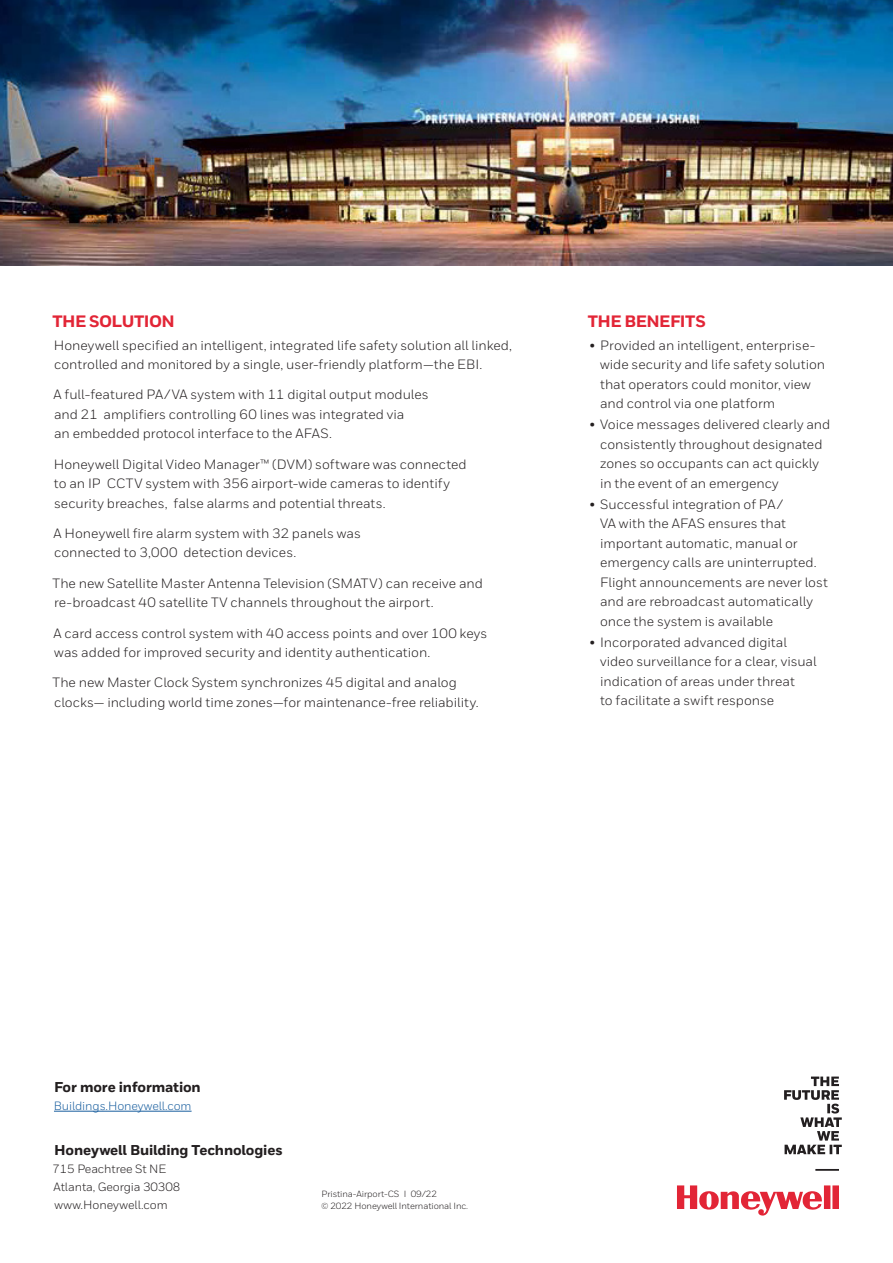
<style>
.page{position:relative;width:893px;height:1263px;background:#fff}
.page>*{position:absolute;margin:0;border:0;box-sizing:border-box;transform-origin:0 0}
.Heading_2__11_12{font:800 16.5px "Honeywell Sans";letter-spacing:-.03em;color:#e22536}
.Cover__Address_Block{font:800 14.25px "Honeywell Sans";letter-spacing:-.01em;color:#231f20}
.Body__9_13_pt{font:13.5px/19.5px "Honeywell Sans";color:#231f20}
.Cover__Address_Block-2{font:12px "Honeywell Sans";letter-spacing:-.01em;color:#231f20}
.Cover__Address_Block-3{font:12px "Honeywell Sans";letter-spacing:-.01em;color:#175d9e}
._24_Back__Address_Bl{font:12px "Honeywell Sans";color:#231f20}
.Cover__Copyright{font:9px "Honeywell Sans";letter-spacing:-.01em;color:#231f20}
</style>
<div class="page">
<svg style="left:677px;top:1185px;width:162px;height:31px"></svg>
<svg style="left:784px;top:1076px;width:58px;height:95px"></svg>
<hr style="left:54px;top:1111px;width:138px;height:1px;background:#175d9e">
<img style="left:0;top:0;width:893px;height:266px">
<p class="Heading_2__11_12" style="left:52px;top:311px;width:124px">THE SOLUTION</p>
<p class="Body__9_13_pt" style="left:54px;top:335px;width:460px">Honeywell specified an intelligent, integrated life safety solution all linked, controlled and monitored by a single, user-friendly platform—the EBI.</p>
<p class="Body__9_13_pt" style="left:54px;top:385px;width:377px">A full-featured PA/VA system with 11 digital output modules and 21 amplifiers controlling 60 lines was integrated via<br>an embedded protocol interface to the AFAS.</p>
<p class="Body__9_13_pt" style="left:54px;top:454px;width:414px">Honeywell Digital Video Manager™ (DVM) software was connected to an IP CCTV system with 356 airport-wide cameras to identify security breaches, false alarms and potential threats.</p>
<p class="Body__9_13_pt" style="left:54px;top:524px;width:309px">A Honeywell fire alarm system with 32 panels was connected to 3,000 detection devices.</p>
<p class="Body__9_13_pt" style="left:52px;top:573px;width:432px">The new Satellite Master Antenna Television (SMATV) can receive and re-broadcast 40 satellite TV channels throughout the airport.</p>
<p class="Body__9_13_pt" style="left:54px;top:623px;width:435px">A card access control system with 40 access points and over 100 keys was added for improved security and identity authentication.</p>
<p class="Body__9_13_pt" style="left:52px;top:673px;width:428px">The new Master Clock System synchronizes 45 digital and analog clocks— including world time zones—for maintenance-free reliability.</p>
<p class="Heading_2__11_12" style="left:588px;top:311px;width:120px">THE BENEFITS</p>
<p class="Body__9_13_pt" style="left:600px;top:335px;width:227px;text-indent:-11px">• Provided an intelligent, enterprise&shy;wide security and life safety solution that operators could monitor, view and control via one platform</p>
<p class="Body__9_13_pt" style="left:600px;top:415px;width:232px;text-indent:-11px">• Voice messages delivered clearly and consistently throughout designated zones so occupants can act quickly in the event of an emergency</p>
<p class="Body__9_13_pt" style="left:600px;top:494px;width:229px;text-indent:-11px">• Successful integration of PA/<br>VA with the AFAS ensures that important automatic, manual or emergency calls are uninterrupted.<br>Flight announcements are never lost and are rebroadcast automatically once the system is available</p>
<p class="Body__9_13_pt" style="left:600px;top:632px;width:218px;text-indent:-11px">• Incorporated advanced digital video surveillance for a clear, visual indication of areas under threat<br>to facilitate a swift response</p>
<p class="Cover__Address_Block" style="left:54px;top:1078px;width:148px">For more information</p>
<p class="Cover__Address_Block-3" style="left:54px;top:1099px;width:139px">Buildings.Honeywell.com</p>
<p class="Cover__Address_Block" style="left:54px;top:1141px;width:230px">Honeywell Building Technologies</p>
<p class="Cover__Address_Block-2" style="left:53px;top:1162px;width:115px">715 Peachtree St NE</p>
<p class="Cover__Address_Block-2" style="left:54px;top:1180px;width:128px">Atlanta, Georgia 30308</p>
<p class="_24_Back__Address_Bl" style="left:54px;top:1198px;width:115px">www.Honeywell.com</p>
<p class="Cover__Copyright" style="left:321px;top:1188px;width:117px">Pristina-Airport-CS I 09/22</p>
<p class="Cover__Copyright" style="left:321px;top:1200px;width:149px">© 2022 Honeywell International Inc.</p>
</div>
